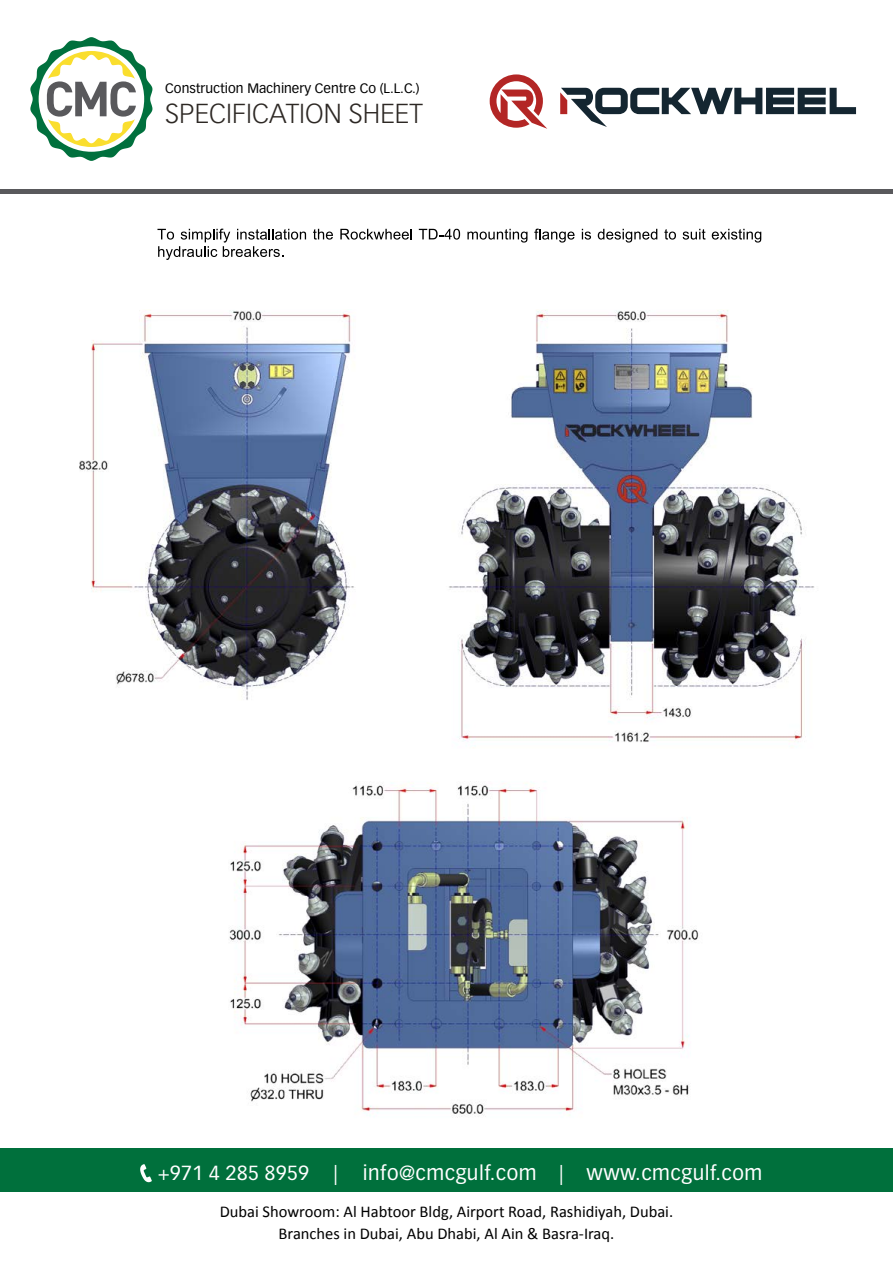
<style>
.page{position:relative;width:893px;height:1263px;background:#fff}
.page>*{position:absolute;margin:0;border:0;box-sizing:border-box;transform-origin:0 0}
.t1{font:300 27px "Vectora LT Std";color:#2d2824}
.t2{font:20.1px "Vectora LT Std";letter-spacing:.025em;color:#fff}
.t3{font:16.5px/22.5px "Calibri";color:#000;text-align:center}
.t4{font:13.5px "Vectora LT Std";color:#000}
</style>
<div class="page">
<img style="left:79px;top:310px;width:735px;height:432px">
<img style="left:229px;top:784px;width:470px;height:334px">
<svg style="left:313px;top:229px;width:20px;height:11px"></svg>
<svg style="left:340px;top:229px;width:72px;height:11px"></svg>
<svg style="left:419px;top:229px;width:41px;height:11px"></svg>
<svg style="left:467px;top:229px;width:60px;height:14px"></svg>
<svg style="left:534px;top:229px;width:41px;height:14px"></svg>
<svg style="left:582px;top:229px;width:9px;height:11px"></svg>
<svg style="left:598px;top:229px;width:59px;height:14px"></svg>
<svg style="left:664px;top:229px;width:12px;height:11px"></svg>
<svg style="left:683px;top:229px;width:22px;height:11px"></svg>
<svg style="left:712px;top:229px;width:49px;height:14px"></svg>
<svg style="left:157px;top:229px;width:149px;height:31px"></svg>
<svg style="left:30px;top:37px;width:123px;height:124px"></svg>
<svg style="left:490px;top:74px;width:57px;height:55px"></svg>
<svg style="left:560px;top:88px;width:296px;height:39px"></svg>
<div style="left:0;top:1148px;width:893px;height:44px;background:#00703c"></div>
<svg style="left:140px;top:1164px;width:12px;height:18px"></svg>
<hr style="left:0;top:189px;width:893px;height:4px;background:#59595c">
<p class="t4" style="left:165px;top:80px;width:256px">Construction Machinery Centre Co (L.L.C.)</p>
<h1 class="t1" style="left:165px;top:97px;width:259px">SPECIFICATION SHEET</h1>
<p class="t2" style="left:158px;top:1161px;width:606px">+971 4 285 8959 | info@cmcgulf.com | www.cmcgulf.com</p>
<p class="t3" style="left:220px;top:1200px;width:455px">Dubai Showroom: Al Habtoor Bldg, Airport Road, Rashidiyah, Dubai.<br>Branches in Dubai, Abu Dhabi, Al Ain &amp; Basra-Iraq.</p>
</div>
